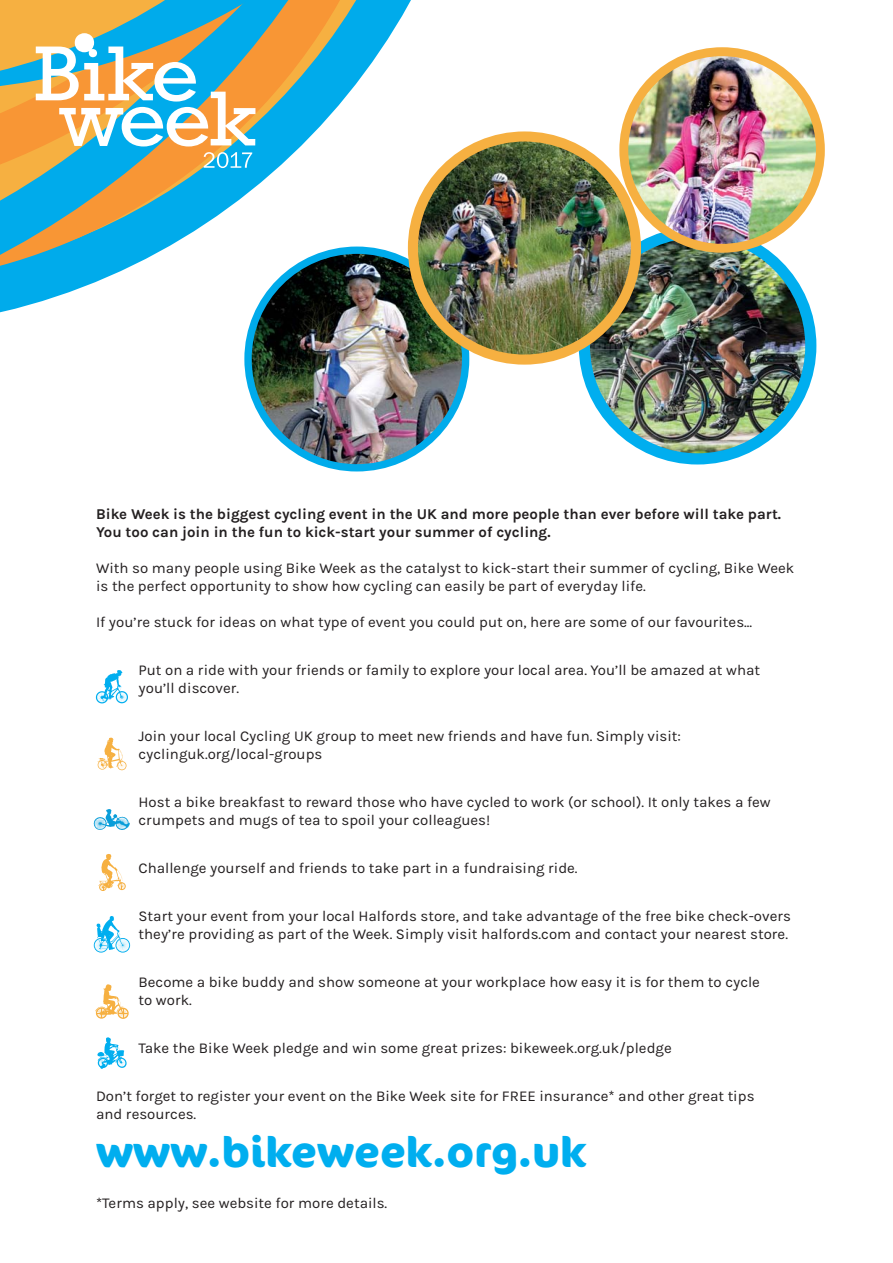
<style>
.page{position:relative;width:893px;height:1263px;background:#fff}
.page>*{position:absolute;margin:0;border:0;box-sizing:border-box;transform-origin:0 0}
.t1{font:700 42px "Cocon";color:#00aeef}
.t2{font:15px/18px "Karla";color:#231f20}
.t3{font:700 15px/18px "Karla";color:#231f20}
</style>
<div class="page">
<svg style="left:96px;top:670px;width:32px;height:33px"></svg>
<svg style="left:97px;top:737px;width:29px;height:33px"></svg>
<svg style="left:98px;top:854px;width:28px;height:37px"></svg>
<svg style="left:94px;top:916px;width:36px;height:36px"></svg>
<svg style="left:95px;top:984px;width:34px;height:35px"></svg>
<svg style="left:97px;top:1037px;width:30px;height:32px"></svg>
<svg style="left:93px;top:809px;width:37px;height:21px"></svg>
<img style="left:248px;top:250px;width:218px;height:218px;border-radius:50%">
<div style="left:244px;top:247px;width:225px;height:224px;border:7px solid #00abeb;border-radius:50%"></div>
<img style="left:584px;top:232px;width:227px;height:227px;border-radius:50%">
<div style="left:579px;top:227px;width:237px;height:237px;border:11px solid #00aeef;border-radius:50%"></div>
<img style="left:624px;top:52px;width:196px;height:196px;border-radius:50%">
<div style="left:619px;top:47px;width:206px;height:206px;border:9px solid #f6b041;border-radius:50%"></div>
<img style="left:414px;top:136px;width:222px;height:224px;border-radius:50%">
<div style="left:408px;top:131px;width:233px;height:234px;border:10px solid #f6b041;border-radius:50%"></div>
<img style="left:0;top:168px;width:487px;height:158px">
<svg style="left:0;top:168px;width:411px;height:108px"></svg>
<svg style="left:0;top:168px;width:408px;height:12px"></svg>
<svg style="left:0;top:0;width:489px;height:168px"></svg>
<p class="t3" style="left:96px;top:505px;width:687px">Bike Week is the biggest cycling event in the UK and more people than ever before will take part.<br>You too can join in the fun to kick-start your summer of cycling.</p>
<p class="t2" style="left:96px;top:561px;width:700px">With so many people using Bike Week as the catalyst to kick-start their summer of cycling, Bike Week is the perfect opportunity to show how cycling can easily be part of everyday life.</p>
<p class="t2" style="left:96px;top:615px;width:658px">If you’re stuck for ideas on what type of event you could put on, here are some of our favourites...</p>
<p class="t2" style="left:139px;top:663px;width:623px">Put on a ride with your friends or family to explore your local area. You’ll be amazed at what you’ll discover.</p>
<p class="t2" style="left:139px;top:729px;width:544px">Join your local Cycling UK group to meet new friends and have fun. Simply visit: cyclinguk.org/local-groups</p>
<p class="t2" style="left:139px;top:795px;width:634px">Host a bike breakfast to reward those who have cycled to work (or school). It only takes a few crumpets and mugs of tea to spoil your colleagues!</p>
<p class="t2" style="left:139px;top:861px;width:441px">Challenge yourself and friends to take part in a fundraising ride.</p>
<p class="t2" style="left:139px;top:909px;width:654px">Start your event from your local Halfords store, and take advantage of the free bike check-overs they’re providing as part of the Week. Simply visit halfords.com and contact your nearest store.</p>
<p class="t2" style="left:139px;top:975px;width:623px">Become a bike buddy and show someone at your workplace how easy it is for them to cycle to work.</p>
<p class="t2" style="left:139px;top:1041px;width:535px">Take the Bike Week pledge and win some great prizes: bikeweek.org.uk/pledge</p>
<p class="t2" style="left:96px;top:1089px;width:660px">Don’t forget to register your event on the Bike Week site for FREE insurance* and other great tips and resources.</p>
<h1 class="t1" style="left:96px;top:1128px;width:492px">www.bikeweek.org.uk</h1>
<p class="t2" style="left:96px;top:1196px;width:293px">*Terms apply, see website for more details.</p>
</div>
